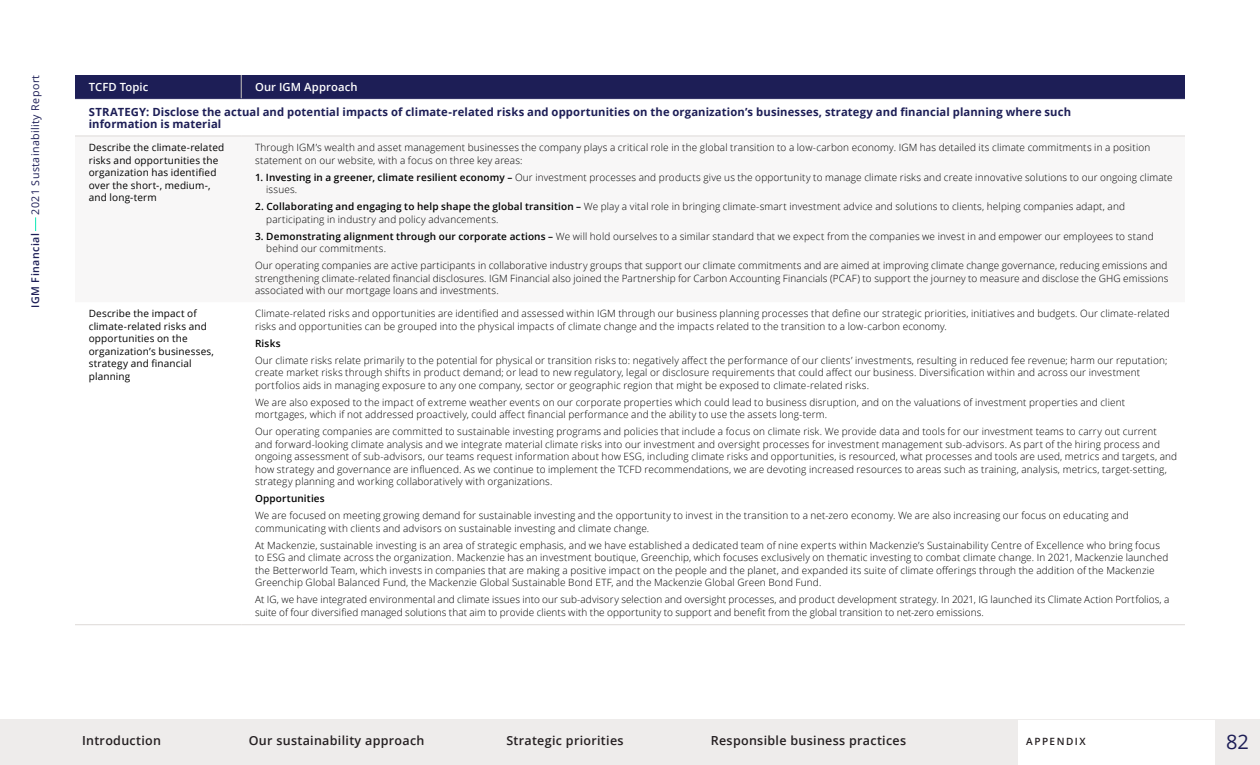
<style>
.page{position:relative;width:1260px;height:765px;background:#fff}
.page>*{position:absolute;margin:0;border:0;box-sizing:border-box;transform-origin:0 0}
.t1{font:20px "Open Sans";color:#1d1e56}
.nav_bar{font:600 12.5px "Open Sans";letter-spacing:.025em;color:#241f21}
.Lead-in_Small{font:700 11.25px/12.5px "Open Sans";letter-spacing:.01em;color:#1d1e56}
.Lead-in_Small-2{font:600 11.25px "Open Sans";letter-spacing:.01em;color:#fff}
.t2{font:10.62px "Open Sans";letter-spacing:.04em;color:#1d1e56}
.t3{font:600 10.62px "Open Sans";letter-spacing:.04em;color:#1d1e56}
.Body_in_Charts{font:300 10px/12.5px "Open Sans";letter-spacing:.015em;color:#000}
.Body{font:10px/12.5px "Open Sans";letter-spacing:.015em;color:#000}
.Body_in_Charts-2{font:600 10px "Open Sans";letter-spacing:.015em;color:#000}
.nav_bar_appendix{font:600 10px "Open Sans";letter-spacing:.15em;color:#241f21}
.s1{font-weight:600}
</style>
<div class="page">
<div style="left:0;top:720px;width:1260px;height:45px;background:#eeeceb"></div>
<svg style="left:35px;top:217px;width:1px;height:14px"></svg>
<div style="left:75px;top:75px;width:1110px;height:23px;background:#1d1e56"></div>
<hr style="left:75px;top:98px;width:166px;height:1px;background:#1d1e56">
<hr style="left:241px;top:98px;width:944px;height:1px;background:#1d1e56">
<hr style="left:75px;top:625px;width:166px;height:1px;background:#ded9d7">
<hr style="left:241px;top:625px;width:944px;height:1px;background:#ded9d7">
<hr style="left:75px;top:136px;width:166px;height:1px;background:#ded9d7">
<hr style="left:241px;top:136px;width:944px;height:1px;background:#ded9d7">
<div style="left:1019px;top:720px;width:196px;height:45px;background:#fff"></div>
<p class="t2" style="left:28px;top:215px;width:141px;rotate:-90deg">2021 Sustainability Report</p>
<p class="Lead-in_Small-2" style="left:89px;top:79px;width:61px">TCFD Topic</p>
<p class="Lead-in_Small-2" style="left:255px;top:79px;width:104px">Our IGM Approach</p>
<p class="Lead-in_Small" style="left:89px;top:105px;width:984px">STRATEGY: Disclose the actual and potential impacts of climate-related risks and opportunities on the organization’s businesses, strategy and financial planning where such information is material</p>
<p class="Body" style="left:89px;top:141px;width:137px">Describe the climate-related risks and opportunities the organization has identified over the short-, medium-, and long-term</p>
<p class="Body_in_Charts" style="left:255px;top:141px;width:897px">Through IGM’s wealth and asset management businesses the company plays a critical role in the global transition to a low-carbon economy. IGM has detailed its climate commitments in a position statement on our website, with a focus on three key areas:</p>
<p class="Body_in_Charts" style="left:266px;top:170px;width:908px;text-indent:-11px"><span class="s1">1. Investing in a greener, climate resilient economy –</span> Our investment processes and products give us the opportunity to manage climate risks and create innovative solutions to our ongoing climate issues.</p>
<p class="Body_in_Charts" style="left:266px;top:200px;width:860px;text-indent:-11px"><span class="s1">2. Collaborating and engaging to help shape the global transition –</span> We play a vital role in bringing climate-smart investment advice and solutions to clients, helping companies adapt, and participating in industry and policy advancements.</p>
<p class="Body_in_Charts" style="left:266px;top:229px;width:889px;text-indent:-11px"><span class="s1">3. Demonstrating alignment through our corporate actions –</span> We will hold ourselves to a similar standard that we expect from the companies we invest in and empower our employees to stand behind our commitments.</p>
<p class="Body_in_Charts" style="left:255px;top:259px;width:915px;text-align:justify">Our operating companies are active participants in collaborative industry groups that support our climate commitments and are aimed at improving climate change governance, reducing emissions and strengthening climate-related financial disclosures. IGM Financial also joined the Partnership for Carbon Accounting Financials (PCAF) to support the journey to measure and disclose the GHG emissions associated with our mortgage loans and investments.</p>
<p class="t3" style="left:28px;top:308px;width:76px;rotate:-90deg">IGM Financial</p>
<p class="Body" style="left:89px;top:307px;width:127px">Describe the impact of climate-related risks and opportunities on the organization’s businesses, strategy and financial planning</p>
<p class="Body_in_Charts" style="left:255px;top:307px;width:916px">Climate-related risks and opportunities are identified and assessed within IGM through our business planning processes that define our strategic priorities, initiatives and budgets. Our climate-related risks and opportunities can be grouped into the physical impacts of climate change and the impacts related to the transition to a low-carbon economy.</p>
<p class="Body_in_Charts-2" style="left:255px;top:336px;width:27px">Risks</p>
<p class="Body_in_Charts" style="left:255px;top:354px;width:914px">Our climate risks relate primarily to the potential for physical or transition risks to: negatively affect the performance of our clients’ investments, resulting in reduced fee revenue; harm our reputation; create market risks through shifts in product demand; or lead to new regulatory, legal or disclosure requirements that could affect our business. Diversification within and across our investment portfolios aids in managing exposure to any one company, sector or geographic region that might be exposed to climate-related risks.</p>
<p class="Body_in_Charts" style="left:255px;top:396px;width:872px">We are also exposed to the impact of extreme weather events on our corporate properties which could lead to business disruption, and on the valuations of investment properties and client mortgages, which if not addressed proactively, could affect financial performance and the ability to use the assets long-term.</p>
<p class="Body_in_Charts" style="left:255px;top:425px;width:924px">Our operating companies are committed to sustainable investing programs and policies that include a focus on climate risk. We provide data and tools for our investment teams to carry out current<br>and forward-looking climate analysis and we integrate material climate risks into our investment and oversight processes for investment management sub-advisors. As part of the hiring process and ongoing assessment of sub-advisors, our teams request information about how ESG, including climate risks and opportunities, is resourced, what processes and tools are used, metrics and targets, and how strategy and governance are influenced. As we continue to implement the TCFD recommendations, we are devoting increased resources to areas such as training, analysis, metrics, target-setting, strategy planning and working collaboratively with organizations.</p>
<p class="Body_in_Charts-2" style="left:255px;top:492px;width:71px">Opportunities</p>
<p class="Body_in_Charts" style="left:255px;top:509px;width:875px">We are focused on meeting growing demand for sustainable investing and the opportunity to invest in the transition to a net-zero economy. We are also increasing our focus on educating and communicating with clients and advisors on sustainable investing and climate change.</p>
<p class="Body_in_Charts" style="left:255px;top:539px;width:915px">At Mackenzie, sustainable investing is an area of strategic emphasis, and we have established a dedicated team of nine experts within Mackenzie’s Sustainability Centre of Excellence who bring focus to ESG and climate across the organization. Mackenzie has an investment boutique, Greenchip, which focuses exclusively on thematic investing to combat climate change. In 2021, Mackenzie launched the Betterworld Team, which invests in companies that are making a positive impact on the people and the planet, and expanded its suite of climate offerings through the addition of the Mackenzie Greenchip Global Balanced Fund, the Mackenzie Global Sustainable Bond ETF, and the Mackenzie Global Green Bond Fund.</p>
<p class="Body_in_Charts" style="left:255px;top:593px;width:916px">At IG, we have integrated environmental and climate issues into our sub-advisory selection and oversight processes, and product development strategy. In 2021, IG launched its Climate Action Portfolios, a suite of four diversified managed solutions that aim to provide clients with the opportunity to support and benefit from the global transition to net-zero emissions.</p>
<p class="nav_bar" style="left:82px;top:732px;width:81px">Introduction</p>
<p class="nav_bar" style="left:249px;top:732px;width:177px">Our sustainability approach</p>
<p class="nav_bar" style="left:506px;top:732px;width:119px">Strategic priorities</p>
<p class="nav_bar" style="left:711px;top:732px;width:197px">Responsible business practices</p>
<p class="nav_bar_appendix" style="left:1026px;top:734px;width:61px">APPENDIX</p>
<h1 class="t1" style="left:1226px;top:728px;width:24px">82</h1>
</div>
